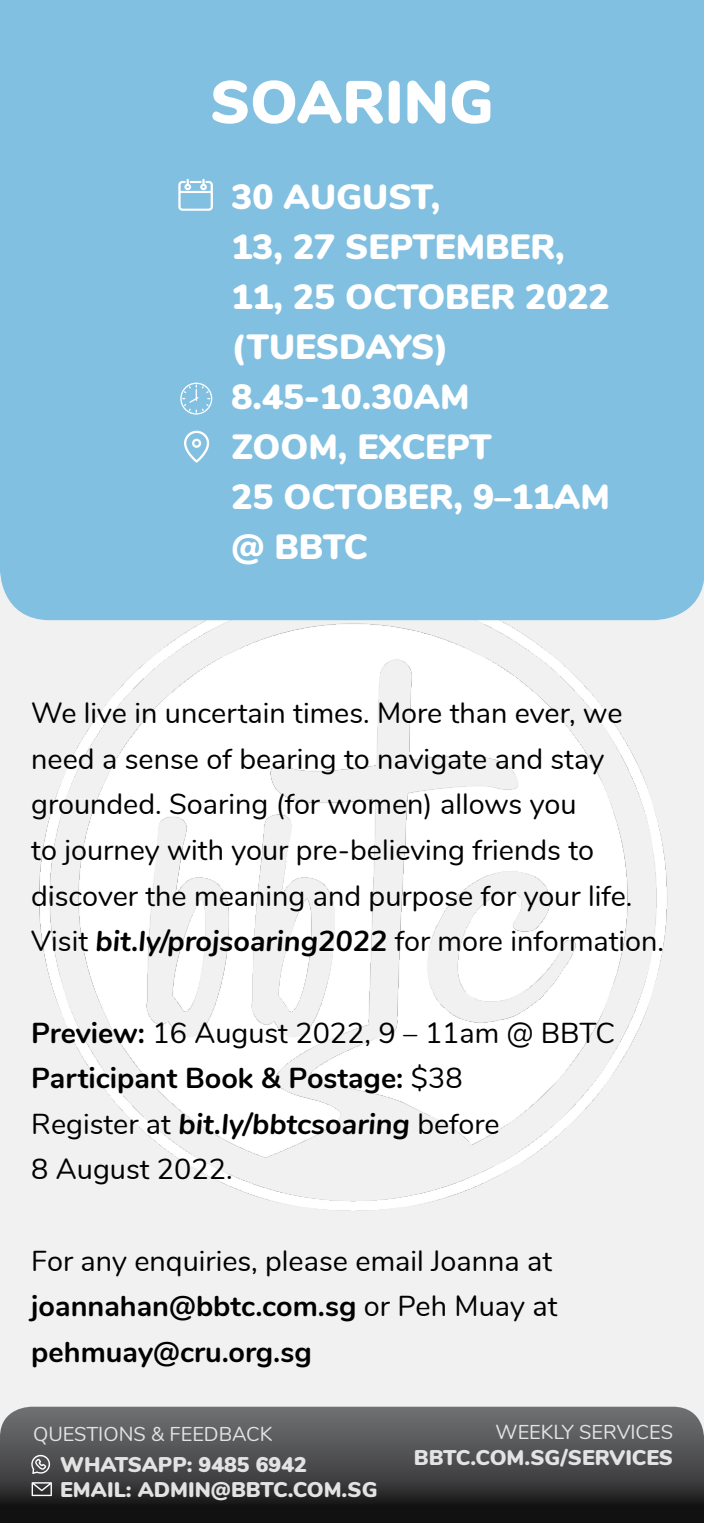
<style>
.page{position:relative;width:704px;height:1523px;background:#fff}
.page>*{position:absolute;margin:0;border:0;box-sizing:border-box;transform-origin:0 0}
.t1{font:900 60px "Nunito";color:#fff}
.t2{font:900 35px/50px "Nunito";color:#fff}
.t3{font:28.75px/45.6px "Nunito";color:#000}
.t4{font:900 21.25px/25px "Nunito";color:#e3e3e3}
.t5{font:20px "Nunito";color:#e3e3e3}
.s1{font-weight:700;font-style:italic}
.s2{font-weight:700}
</style>
<div class="page">
<div style="left:0;top:1px;width:703px;height:1437px;background:#f1f1f1"></div>
<svg style="left:0;top:1406px;width:703px;height:116px;background:#454547"></svg>
<img style="left:39px;top:620px;width:629px;height:591px">
<svg style="left:30px;top:1453px;width:20px;height:21px"></svg>
<svg style="left:32px;top:1482px;width:20px;height:14px"></svg>
<div style="left:0;top:0;width:703px;height:620px;background:#81c0e1"></div>
<svg style="left:178px;top:179px;width:35px;height:32px"></svg>
<svg style="left:184px;top:430px;width:25px;height:33px"></svg>
<svg style="left:180px;top:382px;width:32px;height:32px"></svg>
<h1 class="t1" style="left:210px;top:58px;width:285px">SOARING</h1>
<p class="t2" style="left:231px;top:170px;width:379px">30 AUGUST,<br>13, 27 SEPTEMBER,<br>11, 25 OCTOBER 2022 (TUESDAYS)<br>8.45-10.30AM<br>ZOOM, EXCEPT<br>25 OCTOBER, 9–11AM @ BBTC</p>
<p class="t3" style="left:31px;top:688px;width:634px">We live in uncertain times. More than ever, we need a sense of bearing to navigate and stay grounded. Soaring (for women) allows you<br>to journey with your pre-believing friends to discover the meaning and purpose for your life.<br>Visit <span class="s1">bit.ly/projsoaring2022</span> for more information.</p>
<p class="t3" style="left:31px;top:1008px;width:584px"><span class="s2">Preview:</span> 16 August 2022, 9 – 11am @ BBTC<br><span class="s2">Participant Book &amp; Postage:</span> $38<br>Register at <span class="s1">bit.ly/bbtcsoaring</span> before<br>8 August 2022.</p>
<p class="t3" style="left:31px;top:1236px;width:527px">For any enquiries, please email Joanna at <span class="s2">joannahan@bbtc.com.sg</span> or Peh Muay at <span class="s2">pehmuay@cru.org.sg</span></p>
<p class="t5" style="left:33px;top:1419px;width:241px">QUESTIONS &amp; FEEDBACK</p>
<p class="t4" style="left:60px;top:1450px;width:318px">WHATSAPP: 9485 6942<br>EMAIL: ADMIN@BBTC.COM.SG</p>
<p class="t5" style="left:495px;top:1417px;width:179px">WEEKLY SERVICES</p>
<p class="t4" style="left:413px;top:1443px;width:260px">BBTC.COM.SG/SERVICES</p>
</div>
